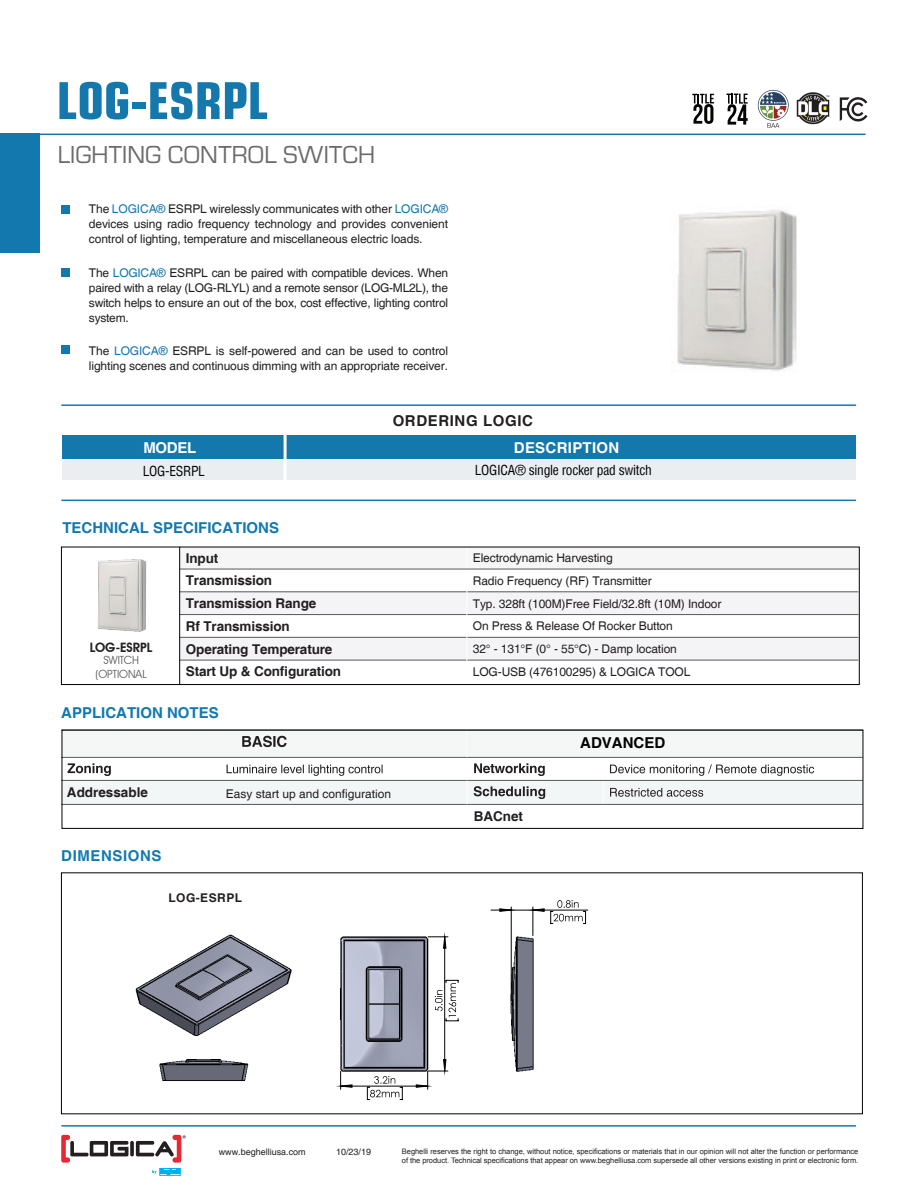
<style>
.page{position:relative;width:918px;height:1188px;background:#fff}
.page>*{position:absolute;margin:0;border:0;box-sizing:border-box;transform-origin:0 0}
.t1{font:700 condensed 51px "Eurostile";color:#1578ac}
.t2{font:25.5px "Eurostile";color:#6b6b6e}
.t3{font:700 15px "Helvetica";color:#1278af}
.t4{font:700 15px "Helvetica";letter-spacing:.02em;color:#fff}
.t5{font:700 15px "Helvetica";letter-spacing:.04em;color:#231f20}
.t6{font:700 15px "Helvetica";letter-spacing:.04em;color:#1278af}
.t7{font:700 15px "Helvetica";color:#000001}
.t8{font:700 13.5px "Helvetica";letter-spacing:-.01em;color:#231f20}
.t9{font:condensed 13.5px "Helvetica";letter-spacing:-.02em;color:#000001}
.t10{font:600 12.9px "Avant Garde IT Cby BT";color:#231f20}
.t11{font:12px/15px "Helvetica";letter-spacing:-.01em;color:#231f20;text-align:justify}
.t12{font:700 12px "Helvetica";letter-spacing:.04em;color:#231f20}
.t13{font:11.25px "Avant Garde IT Cby BT";color:#57585a}
.t14{font:9px "Helvetica";color:#231f20}
.t15{font:7.5px/9px "Arial";letter-spacing:-.005em;color:#231f20}
.s1{color:#1478ad}
</style>
<div class="page">
<svg style="left:61px;top:1135px;width:125px;height:28px"></svg>
<div style="left:160px;top:1168px;width:20px;height:7px;border:1px solid #00aeef"></div>
<svg style="left:152px;top:1169px;width:28px;height:6px"></svg>
<hr style="left:0;top:134px;width:866px;height:1px;background:#1578ac">
<div style="left:61px;top:205px;width:9px;height:9px;background:#1378ae"></div>
<div style="left:61px;top:268px;width:9px;height:8px;background:#1378ae"></div>
<div style="left:61px;top:346px;width:9px;height:8px;background:#1378ae"></div>
<hr style="left:61px;top:500px;width:795px;height:1px;background:#1378ae">
<hr style="left:61px;top:1125px;width:795px;height:2px;background:#1378ae">
<hr style="left:61px;top:404px;width:795px;height:2px;background:#1378ae">
<div style="left:0;top:134px;width:39px;height:119px;background:#1378ae"></div>
<div style="left:62px;top:459px;width:794px;height:21px;background:#ebeef0"></div>
<div style="left:62px;top:435px;width:794px;height:24px;background:#1478ad"></div>
<hr style="left:284px;top:433px;width:3px;height:49px;background:#fff">
<svg style="left:726px;top:94px;width:22px;height:31px"></svg>
<svg style="left:840px;top:97px;width:27px;height:24px"></svg>
<svg style="left:758px;top:90px;width:31px;height:38px"></svg>
<svg style="left:692px;top:94px;width:22px;height:30px"></svg>
<img style="left:796px;top:92px;width:34px;height:33px">
<svg style="left:61px;top:730px;width:803px;height:98px"></svg>
<div style="left:62px;top:730px;width:801px;height:99px;border:1px solid #000001"></div>
<img style="left:677px;top:210px;width:119px;height:161px">
<img style="left:135px;top:934px;width:157px;height:102px">
<hr style="left:533px;top:910px;width:55px;height:1px;background:#000">
<svg style="left:340px;top:900px;width:246px;height:200px"></svg>
<svg style="left:181px;top:547px;width:679px;height:136px"></svg>
<hr style="left:180px;top:569px;width:287px;height:1px;background:#57585a">
<hr style="left:467px;top:569px;width:392px;height:1px;background:#57585a">
<div style="left:179px;top:547px;width:680px;height:138px;border:1px solid #000001"></div>
<div style="left:61px;top:547px;width:119px;height:138px;border:1px solid #000001"></div>
<img style="left:98px;top:559px;width:49px;height:73px">
<img style="left:159px;top:1059px;width:90px;height:22px">
<p class="t1" style="left:57px;top:70px;width:213px">LOG-ESRPL</p>
<p class="t2" style="left:58px;top:137px;width:319px">LIGHTING CONTROL SWITCH</p>
<p class="t11" style="left:89px;top:202px;width:361px">The <span class="s1">LOGICA®</span> ESRPL wirelessly communicates with other <span class="s1">LOGICA® </span>devices using radio frequency technology and provides convenient control of lighting, temperature and miscellaneous electric loads.</p>
<p class="t11" style="left:89px;top:266px;width:361px">The <span class="s1">LOGICA®</span> ESRPL can be paired with compatible devices. When paired with a relay (LOG-RLYL) and a remote sensor (LOG-ML2L), the switch helps to ensure an out of the box, cost effective, lighting control system.</p>
<p class="t11" style="left:89px;top:343px;width:361px">The <span class="s1">LOGICA®</span> ESRPL is self-powered and can be used to control lighting scenes and continuous dimming with an appropriate receiver.</p>
<p class="t5" style="left:393px;top:412px;width:142px">ORDERING LOGIC</p>
<p class="t4" style="left:143px;top:438px;width:54px">MODEL</p>
<p class="t9" style="left:143px;top:462px;width:64px">LOG-ESRPL</p>
<p class="t9" style="left:475px;top:461px;width:179px">LOGICA® single rocker pad switch</p>
<p class="t4" style="left:514px;top:439px;width:107px">DESCRIPTION</p>
<p class="t3" style="left:62px;top:519px;width:218px">TECHNICAL SPECIFICATIONS</p>
<p class="t10" style="left:90px;top:640px;width:64px">LOG-ESRPL</p>
<p class="t13" style="left:103px;top:653px;width:37px">SWITCH</p>
<p class="t13" style="left:95px;top:667px;width:53px">(OPTIONAL</p>
<p class="t8" style="left:186px;top:550px;width:34px">Input</p>
<p class="t11" style="left:473px;top:551px;width:141px">Electrodynamic Harvesting</p>
<p class="t8" style="left:186px;top:572px;width:88px">Transmission</p>
<p class="t11" style="left:473px;top:574px;width:180px">Radio Frequency (RF) Transmitter</p>
<p class="t8" style="left:186px;top:595px;width:132px">Transmission Range</p>
<p class="t11" style="left:473px;top:596px;width:250px">Typ. 328ft (100M)Free Field/32.8ft (10M) Indoor</p>
<p class="t8" style="left:186px;top:618px;width:105px">Rf Transmission</p>
<p class="t11" style="left:473px;top:619px;width:202px">On Press &amp; Release Of Rocker Button</p>
<p class="t8" style="left:186px;top:641px;width:148px">Operating Temperature</p>
<p class="t11" style="left:473px;top:642px;width:206px">32° - 131°F (0° - 55°C) - Damp location</p>
<p class="t8" style="left:186px;top:663px;width:157px">Start Up &amp; Configuration</p>
<p class="t11" style="left:473px;top:665px;width:219px">LOG-USB (476100295) &amp; LOGICA TOOL</p>
<p class="t3" style="left:61px;top:704px;width:159px">APPLICATION NOTES</p>
<p class="t8" style="left:67px;top:784px;width:83px">Addressable</p>
<p class="t6" style="left:61px;top:847px;width:102px">DIMENSIONS</p>
<p class="t11" style="left:226px;top:786px;width:167px">Easy start up and configuration</p>
<p class="t12" style="left:168px;top:891px;width:75px">LOG-ESRPL</p>
<p class="t8" style="left:474px;top:808px;width:51px">BACnet</p>
<p class="t7" style="left:580px;top:733px;width:86px">ADVANCED</p>
<p class="t14" style="left:219px;top:1147px;width:89px">www.beghelliusa.com</p>
<p class="t14" style="left:336px;top:1147px;width:37px">10/23/19</p>
<p class="t15" style="left:402px;top:1147px;width:458px">Beghelli reserves the right to change, without notice, specifications or materials that in our opinion will not alter the function or performance of the product. Technical specifications that appear on www.beghelliusa.com supersede all other versions existing in print or electronic form.</p>
</div>
